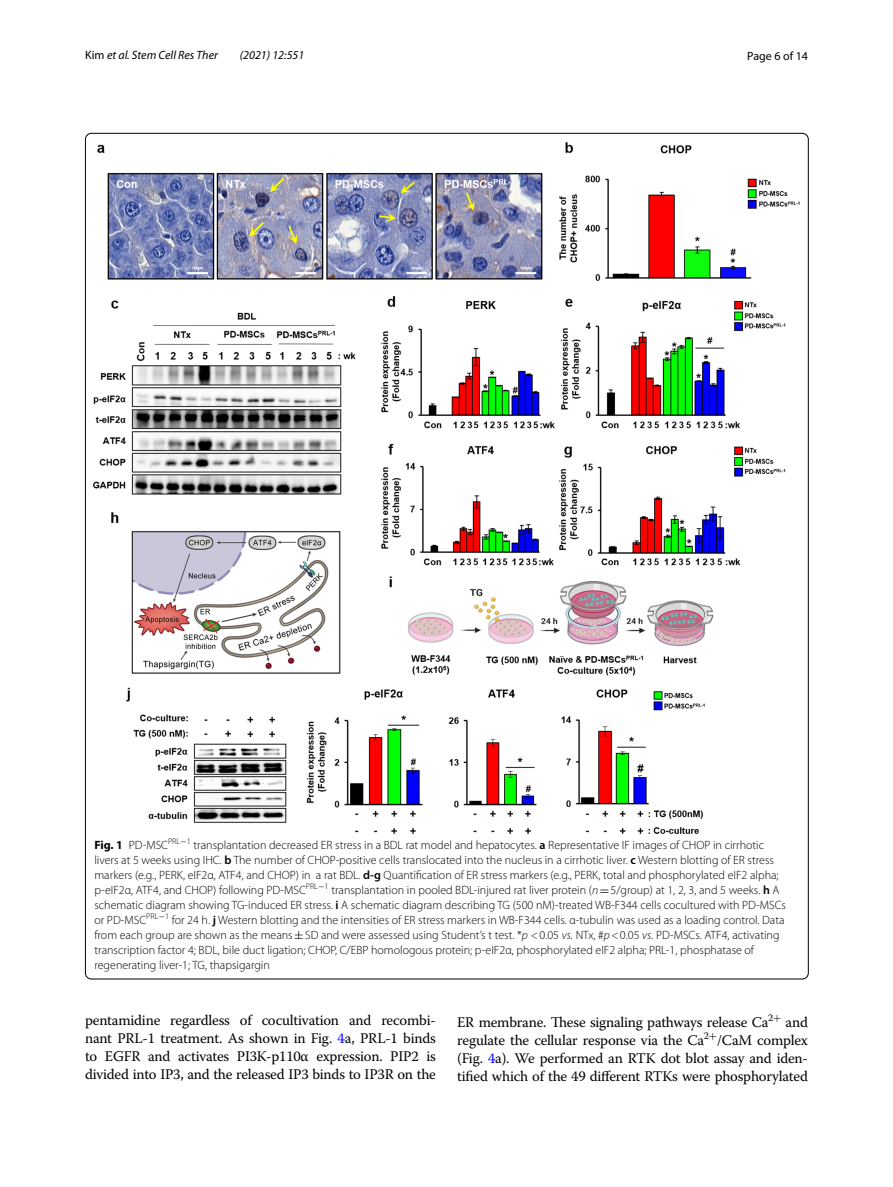
<style>
.page{position:relative;width:893px;height:1187px;background:#fff}
.page>*{position:absolute;margin:0;border:0;box-sizing:border-box;transform-origin:0 0}
.t1{font:14.7px/18px "Warnock Pro";letter-spacing:-.015em;color:#000;text-align:justify}
.t2{font:300 12px/15px "Myriad Pro";color:#000}
.t3{font:italic 12px "Myriad Pro";color:#000}
.t4{font:12px "Myriad Pro";color:#000}
.s1{font-style:normal}
.s2{font-weight:700}
.s3{font-weight:600}
.s4{font-style:italic}
.s5{font-family:"MTSY";font-weight:400}
.s6{color:#00f}
</style>
<div class="page">
<img style="left:94px;top:142px;width:706px;height:691px">
<p class="t3" style="left:85px;top:48px;width:134px"><span class="s1">Kim</span> et al. Stem Cell Res Ther</p>
<p class="t3" style="left:240px;top:48px;width:66px">(2021) 12:551</p>
<p class="t4" style="left:747px;top:48px;width:62px">Page 6 of 14</p>
<p class="t2" style="left:94px;top:837px;width:693px"><span class="s2">Fig. 1</span> PD-MSC<sup>PRL</sup><sup>−</sup><sup>1</sup> transplantation decreased ER stress in a BDL rat model and hepatocytes. <span class="s3">a</span> Representative IF images of CHOP in cirrhotic livers at 5 weeks using IHC. <span class="s3">b</span> The number of CHOP-positive cells translocated into the nucleus in a cirrhotic liver. <span class="s3">c</span> Western blotting of ER stress markers (e.g., PERK, eIF2α, ATF4, and CHOP) in a rat BDL. <span class="s3">d-g</span> Quantification of ER stress markers (e.g., PERK, total and phosphorylated eIF2 alpha; p-eIF2α, ATF4, and CHOP) following PD-MSC<sup>PRL</sup><sup>−</sup><sup>1</sup> transplantation in pooled BDL-injured rat liver protein (<span class="s4">n</span><span class="s5">=</span>5/group) at 1, 2, 3, and 5 weeks. <span class="s3">h</span> A schematic diagram showing TG-induced ER stress. <span class="s3">i</span> A schematic diagram describing TG (500 nM)-treated WB-F344 cells cocultured with PD-MSCs or PD-MSC<sup>PRL</sup><sup>−</sup><sup>1</sup> for 24 h. <span class="s3">j</span> Western blotting and the intensities of ER stress markers in WB-F344 cells. α-tubulin was used as a loading control. Data from each group are shown as the means<span class="s5">±</span>SD and were assessed using Student’s t test. *<span class="s4">p</span> &lt;0.05 <span class="s4">vs.</span> NTx, #<span class="s4">p</span>&lt;0.05 <span class="s4">vs.</span> PD-MSCs. ATF4, activating transcription factor 4; BDL, bile duct ligation; CHOP, C/EBP homologous protein; p-eIF2α, phosphorylated eIF2 alpha; PRL-1, phosphatase of regenerating liver-1; TG, thapsigargin</p>
<p class="t1" style="left:85px;top:1010px;width:352px">pentamidine regardless of cocultivation and recombi&shy;nant PRL-1 treatment. As shown in Fig. <span class="s6">4</span>a, PRL-1 binds to EGFR and activates PI3K-p110α expression. PIP2 is divided into IP3, and the released IP3 binds to IP3R on the</p>
<p class="t1" style="left:457px;top:1012px;width:352px">ER membrane. These signaling pathways release Ca<sup>2</sup><sup>+</sup> and regulate the cellular response via the Ca<sup>2</sup><sup>+</sup>/CaM complex (Fig. <span class="s6">4</span>a). We performed an RTK dot blot assay and iden&shy;tified which of the 49 different RTKs were phosphorylated</p>
</div>
